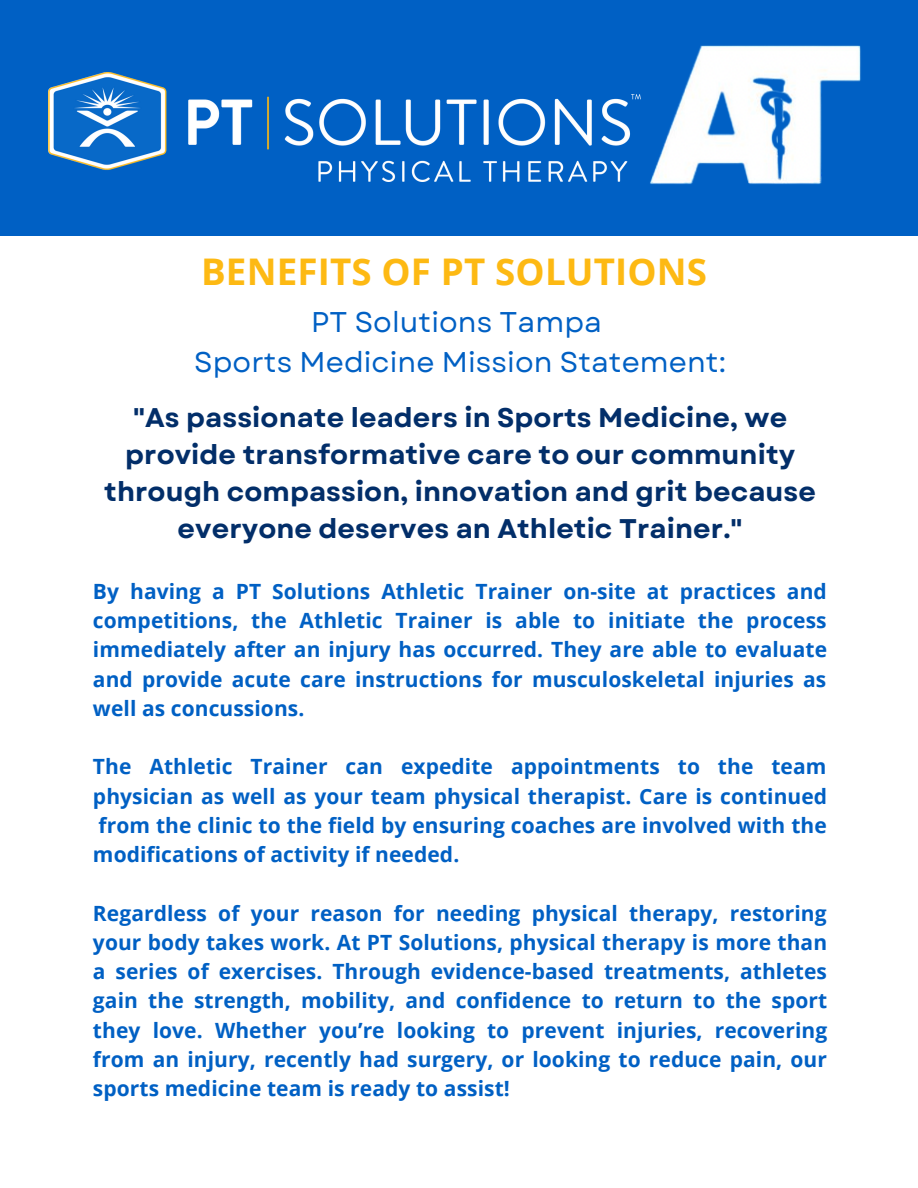
<style>
.page{position:relative;width:918px;height:1188px;background:#fff}
.page>*{position:absolute;margin:0;border:0;box-sizing:border-box;transform-origin:0 0}
.t1{font:700 36.75px "Open Sans";letter-spacing:.005em;color:#fdb913}
.t2{font:28.5px/39.3px "Garet";letter-spacing:.005em;color:#0060c4;text-align:center}
.t3{font:700 27px/37.2px "Garet";letter-spacing:.005em;color:#022e69;text-align:center}
.t4{font:700 21px/29.2px "Open Sans";letter-spacing:.005em;color:#0060c4;text-align:justify}
</style>
<div class="page">
<div style="left:0;top:0;width:918px;height:235px;background:#0060c4"></div>
<img style="left:49px;top:72px;width:591px;height:110px">
<img style="left:640px;top:45px;width:221px;height:140px">
<h1 class="t1" style="left:201px;top:246px;width:508px">BENEFITS OF PT SOLUTIONS</h1>
<h2 class="t2" style="left:194px;top:303px;width:533px">PT Solutions Tampa<br>Sports Medicine Mission Statement:</h2>
<p class="t3" style="left:104px;top:399px;width:713px">"As passionate leaders in Sports Medicine, we provide transformative care to our community through compassion, innovation and grit because everyone deserves an Athletic Trainer."</p>
<p class="t4" style="left:93px;top:576px;width:736px">By having a PT Solutions Athletic Trainer on-site at practices and competitions, the Athletic Trainer is able to initiate the process immediately after an injury has occurred. They are able to evaluate and provide acute care instructions for musculoskeletal injuries as well as concussions.</p>
<p class="t4" style="left:93px;top:752px;width:736px">The Athletic Trainer can expedite appointments to the team physician as well as your team physical therapist. Care is continued from the clinic to the field by ensuring coaches are involved with the modifications of activity if needed.</p>
<p class="t4" style="left:93px;top:898px;width:736px">Regardless of your reason for needing physical therapy, restoring your body takes work. At PT Solutions, physical therapy is more than a series of exercises. Through evidence-based treatments, athletes gain the strength, mobility, and confidence to return to the sport they love. Whether you’re looking to prevent injuries, recovering from an injury, recently had surgery, or looking to reduce pain, our sports medicine team is ready to assist!</p>
</div>
